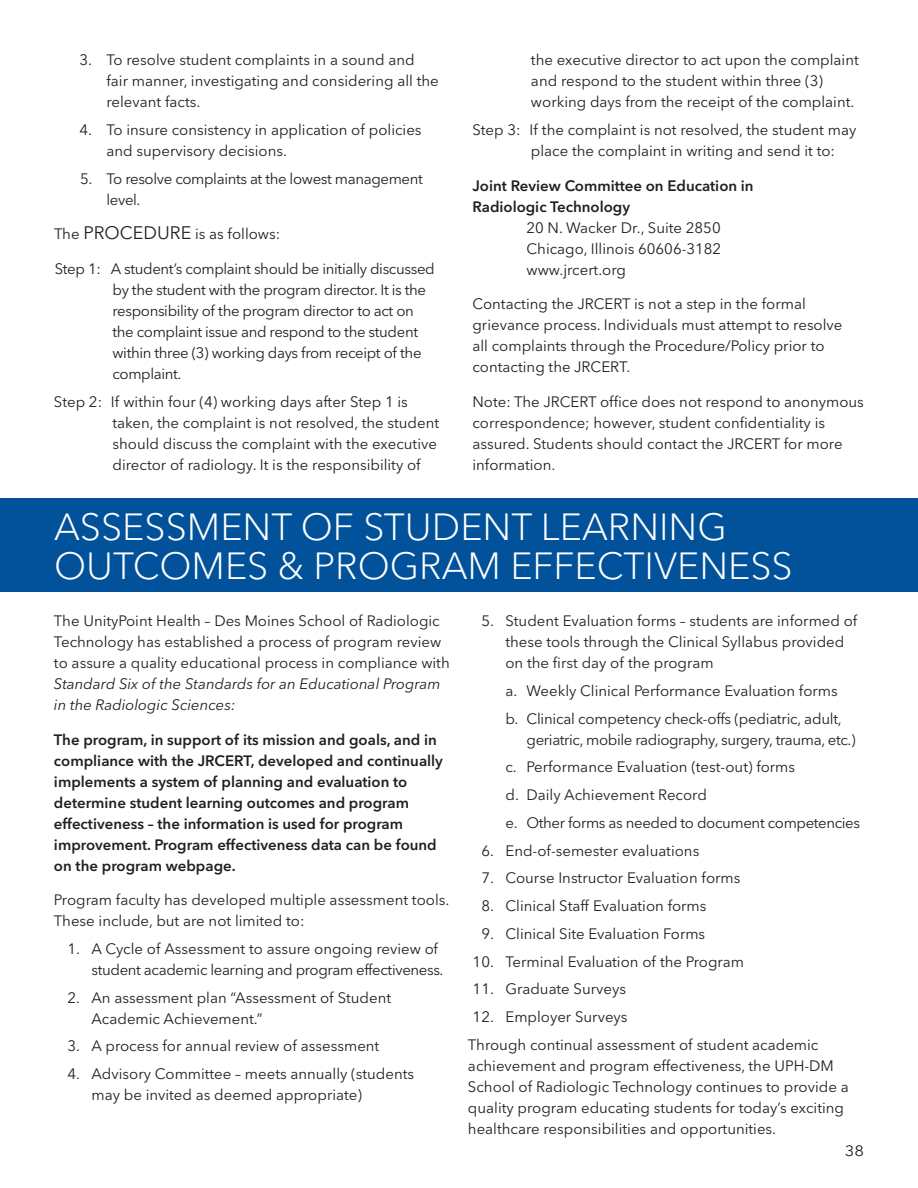
<style>
.page{position:relative;width:918px;height:1188px;background:#fff}
.page>*{position:absolute;margin:0;border:0;box-sizing:border-box;transform-origin:0 0}
.t1{font:300 37.5px/39px "Avenir Next LT Pro";color:#fff}
.t2{font:15px/21px "Avenir Next LT Pro";color:#231f20}
.t3{font:15px/21px "Avenir Next LT Pro";letter-spacing:-.025em;color:#231f20}
.t4{font:600 15px/21px "Avenir Next LT Pro";color:#231f20}
.t5{font:italic 15px/21px "Avenir Next LT Pro";color:#231f20}
.t6{font:14.85px "Avenir Next LT Pro";color:#231f20;scale:1.11 1}
.s1{font-size:18px}
</style>
<div class="page">
<div style="left:0;top:499px;width:918px;height:93px;background:#01529b"></div>
<p class="t2" style="left:106px;top:50px;width:334px;text-indent:-27px">3. To resolve student complaints in a sound and fair manner, investigating and considering all the relevant facts.</p>
<p class="t2" style="left:106px;top:119px;width:317px;text-indent:-27px">4. To insure consistency in application of policies and supervisory decisions.</p>
<p class="t3" style="left:106px;top:168px;width:318px;text-indent:-26px">5. To resolve complaints at the lowest management level.</p>
<p class="t2" style="left:54px;top:224px;width:228px">The <span class="s1">PROCEDURE</span> is as follows:</p>
<p class="t3" style="left:112px;top:258px;width:324px;text-indent:-58px">Step 1: A student’s complaint should be initially discussed by the student with the program director. It is the responsibility of the program director to act on the complaint issue and respond to the student within three (3) working days from receipt of the complaint.</p>
<p class="t2" style="left:112px;top:391px;width:328px;text-indent:-58px">Step 2: If within four (4) working days after Step 1 is taken, the complaint is not resolved, the student should discuss the complaint with the executive director of radiology. It is the responsibility of</p>
<p class="t2" style="left:531px;top:50px;width:329px">the executive director to act upon the complaint and respond to the student within three (3) working days from the receipt of the complaint.</p>
<p class="t2" style="left:531px;top:119px;width:327px;text-indent:-58px">Step 3: If the complaint is not resolved, the student may place the complaint in writing and send it to:</p>
<p class="t4" style="left:472px;top:175px;width:283px">Joint Review Committee on Education in<br>Radiologic Technology</p>
<p class="t2" style="left:526px;top:217px;width:196px;text-align:justify">20 N. Wacker Dr., Suite 2850<br>Chicago, Illinois 60606-3182 www.jrcert.org</p>
<p class="t2" style="left:472px;top:293px;width:372px">Contacting the JRCERT is not a step in the formal grievance process. Individuals must attempt to resolve all complaints through the Procedure/Policy prior to contacting the JRCERT.</p>
<p class="t2" style="left:472px;top:391px;width:393px">Note: The JRCERT office does not respond to anonymous correspondence; however, student confidentiality is assured. Students should contact the JRCERT for more information.</p>
<h1 class="t1" style="left:54px;top:508px;width:740px">ASSESSMENT OF STUDENT LEARNING<br>OUTCOMES &amp; PROGRAM EFFECTIVENESS</h1>
<p class="t2" style="left:54px;top:610px;width:397px">The UnityPoint Health – Des Moines School of Radiologic<br>Technology has established a process of program review to assure a quality educational process in compliance with</p>
<p class="t5" style="left:54px;top:673px;width:388px">Standard Six of the Standards for an Educational Program in the Radiologic Sciences:</p>
<p class="t4" style="left:54px;top:729px;width:391px">The program, in support of its mission and goals, and in compliance with the JRCERT, developed and continually implements a system of planning and evaluation to determine student learning outcomes and program effectiveness – the information is used for program improvement. Program effectiveness data can be found on the program webpage.</p>
<p class="t2" style="left:54px;top:889px;width:397px">Program faculty has developed multiple assessment tools.<br>These include, but are not limited to:</p>
<p class="t3" style="left:91px;top:938px;width:354px;text-indent:-24px">1. A Cycle of Assessment to assure ongoing review of student academic learning and program effectiveness.</p>
<p class="t2" style="left:91px;top:987px;width:301px;text-indent:-24px">2. An assessment plan “Assessment of Student<br>Academic Achievement.”</p>
<p class="t2" style="left:67px;top:1036px;width:314px">3. A process for annual review of assessment</p>
<p class="t2" style="left:91px;top:1063px;width:324px;text-indent:-24px">4. Advisory Committee – meets annually (students may be invited as deemed appropriate)</p>
<p class="t2" style="left:505px;top:610px;width:353px;text-indent:-24px">5. Student Evaluation forms – students are informed of these tools through the Clinical Syllabus provided on the first day of the program</p>
<p class="t2" style="left:505px;top:677px;width:338px;line-height:27.8px">a. Weekly Clinical Performance Evaluation forms b. Clinical competency check-offs (pediatric, adult,</p>
<p class="t3" style="left:505px;top:726px;width:356px;line-height:27.8px;text-indent:21px">geriatric, mobile radiography, surgery, trauma, etc.) c. Performance Evaluation (test-out) forms<br>d. Daily Achievement Record<br>e. Other forms as needed to document competencies</p>
<p class="t2" style="left:481px;top:840px;width:220px">6. End-of-semester evaluations</p>
<p class="t2" style="left:481px;top:868px;width:261px">7. Course Instructor Evaluation forms</p>
<p class="t2" style="left:481px;top:895px;width:227px">8. Clinical Staff Evaluation forms</p>
<p class="t2" style="left:481px;top:923px;width:225px">9. Clinical Site Evaluation Forms</p>
<p class="t2" style="left:473px;top:951px;width:273px">10. Terminal Evaluation of the Program</p>
<p class="t2" style="left:473px;top:979px;width:155px">11. Graduate Surveys</p>
<p class="t2" style="left:468px;top:1003px;width:352px;line-height:27.8px;text-indent:5px">12. Employer Surveys<br>Through continual assessment of student academic</p>
<p class="t2" style="left:468px;top:1055px;width:382px">achievement and program effectiveness, the UPH-DM School of Radiologic Technology continues to provide a quality program educating students for today’s exciting healthcare responsibilities and opportunities.</p>
<p class="t6" style="left:845px;top:1142px;width:19px">38</p>
</div>
